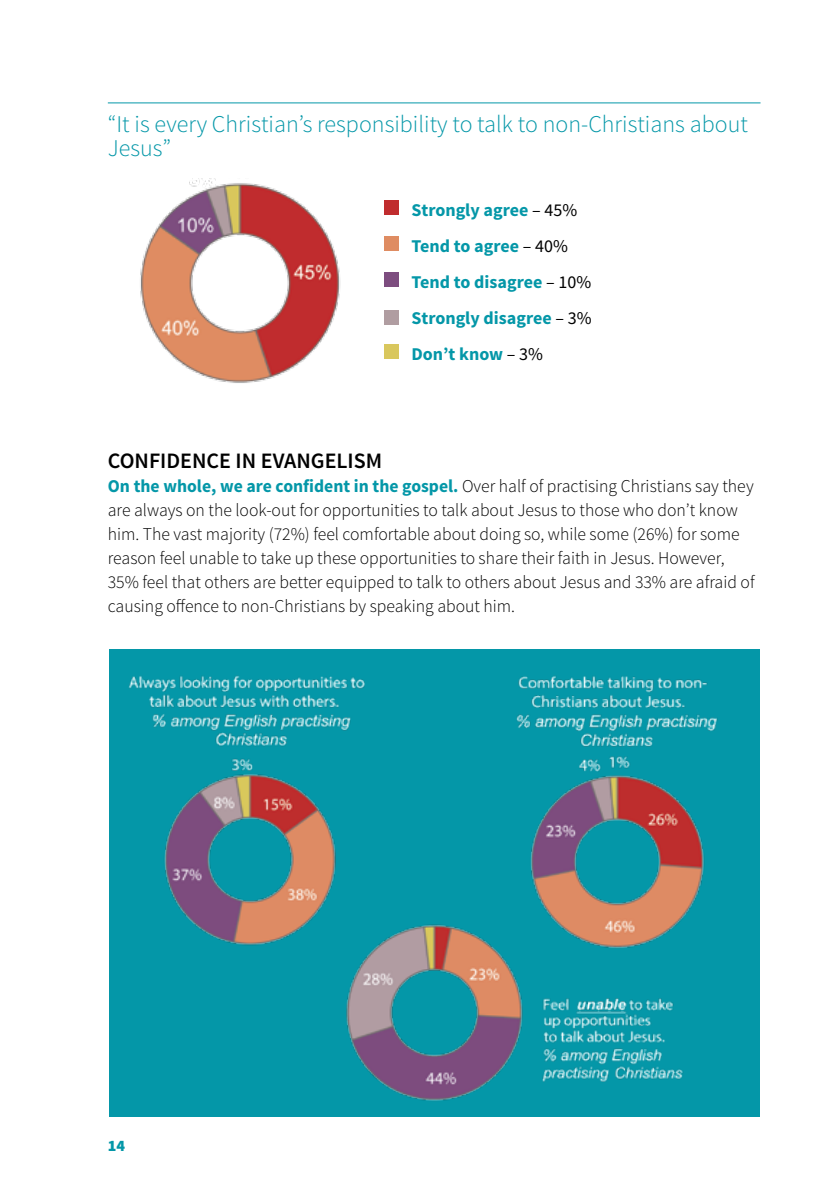
<style>
.page{position:relative;width:840px;height:1191px;background:#fff}
.page>*{position:absolute;margin:0;border:0;box-sizing:border-box;transform-origin:0 0}
.t1{font:300 24px/24px "Source Sans Pro";color:#0497a8}
.t2{font:600 22px "Source Sans Pro";color:#000}
.t3{font:300 18px/24px "Source Sans Pro";color:#000}
.t4{font:700 18px/36px "Source Sans Pro";color:#0497a8}
.t5{font:900 16px "Source Sans Pro";color:#0497a8}
.s1{font-weight:400;color:#000}
.s2{font-weight:700;color:#0497a8}
</style>
<div class="page">
<div style="left:109px;top:649px;width:650px;height:467px;background:#0497a8"></div>
<hr style="left:108px;top:102px;width:652px;height:1px;background:#0497a8">
<img style="left:516px;top:675px;width:202px;height:274px">
<img style="left:129px;top:675px;width:236px;height:270px">
<img style="left:328px;top:921px;width:206px;height:180px">
<div style="left:384px;top:201px;width:14px;height:14px;background:#c02c2e"></div>
<div style="left:384px;top:237px;width:14px;height:14px;background:#df8c62"></div>
<div style="left:384px;top:272px;width:14px;height:14px;background:#7d4d7f"></div>
<div style="left:384px;top:310px;width:14px;height:14px;background:#b09da1"></div>
<div style="left:384px;top:345px;width:14px;height:14px;background:#d9c75d"></div>
<img style="left:140px;top:179px;width:201px;height:204px">
<img style="left:532px;top:986px;width:151px;height:100px">
<h1 class="t1" style="left:108px;top:112px;width:641px">“It is every Christian’s responsibility to talk to non-Christians about<br>Jesus”</h1>
<p class="t4" style="left:411px;top:192px;width:181px">Strongly agree <span class="s1">– 45%<br></span>Tend to agree <span class="s1">– 40%<br></span>Tend to disagree <span class="s1">– 10%<br></span>Strongly disagree <span class="s1">– 3%<br></span>Don’t know <span class="s1">– 3%</span></p>
<p class="t2" style="left:108px;top:447px;width:276px">CONFIDENCE IN EVANGELISM</p>
<p class="t3" style="left:108px;top:474px;width:648px"><span class="s2">On the whole, we are confident in the gospel.</span> Over half of practising Christians say they are always on the look-out for opportunities to talk about Jesus to those who don’t know him. The vast majority (72%) feel comfortable about doing so, while some (26%) for some reason feel unable to take up these opportunities to share their faith in Jesus. However, 35% feel that others are better equipped to talk to others about Jesus and 33% are afraid of causing offence to non-Christians by speaking about him.</p>
<p class="t5" style="left:108px;top:1134px;width:19px">14</p>
</div>
